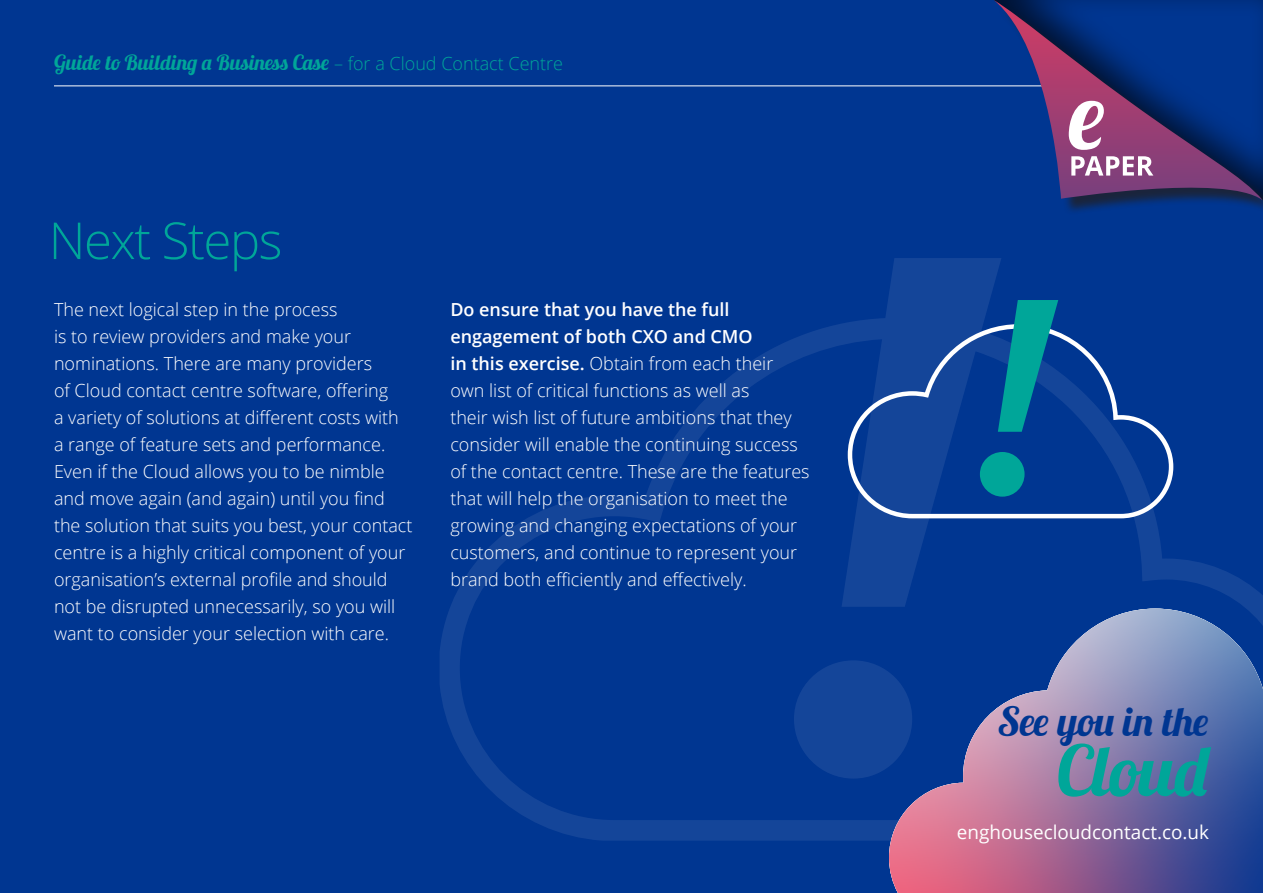
<style>
.page{position:relative;width:1263px;height:893px;background:#003691}
.page>*{position:absolute;margin:0;border:0;box-sizing:border-box;transform-origin:0 0}
.t1{font:70.35px "Lobster 1.3";letter-spacing:-.005em;color:#00a699}
.t2{font:300 51px "Open Sans";letter-spacing:-.03em;color:#00a699}
.t3{font:40.2px "Lobster 1.3";color:#003691}
.t4{font:21px "Lobster 1.3";letter-spacing:.02em;color:#00a699}
.t5{font:18.9px "Open Sans";color:#fff}
.t6{font:300 18px/27px "Open Sans";color:#fff}
.s1{font-family:"Open Sans";font-weight:300;font-size:18px}
.s2{font-weight:600}
</style>
<div class="page">
<svg style="left:440px;top:258px;width:823px;height:583px"></svg>
<div style="left:794px;top:660px;width:118px;height:119px;background:#144599;border-radius:50%"></div>
<svg style="left:889px;top:609px;width:374px;height:284px"></svg>
<svg style="left:845px;top:322px;width:330px;height:199px"></svg>
<svg style="left:980px;top:300px;width:78px;height:197px"></svg>
<hr style="left:54px;top:86px;width:991px;height:1px;background:#fff">
<div style="left:981px;top:0;width:282px;height:203px;background:#003691"></div>
<div style="left:997px;top:4px;width:266px;height:212px;background:#231f20;opacity:.75"></div>
<svg style="left:994px;top:0;width:268px;height:200px"></svg>
<svg style="left:1069px;top:101px;width:35px;height:49px;background:#cfa5be"></svg>
<svg style="left:1071px;top:156px;width:82px;height:20px;background:#c19cba"></svg>
<p class="t4" style="left:54px;top:49px;width:511px">Guide to Building a Business Case <span class="s1">– for a Cloud Contact Centre</span></p>
<p class="t2" style="left:49px;top:206px;width:235px">Next Steps</p>
<p class="t6" style="left:54px;top:295px;width:360px">The next logical step in the process<br>is to review providers and make your nominations. There are many providers<br>of Cloud contact centre software, offering<br>a variety of solutions at different costs with a range of feature sets and performance.<br>Even if the Cloud allows you to be nimble and move again (and again) until you find the solution that suits you best, your contact centre is a highly critical component of your organisation’s external profile and should not be disrupted unnecessarily, so you will want to consider your selection with care.</p>
<p class="t6" style="left:450px;top:295px;width:361px"><span class="s2">Do ensure that you have the full engagement of both CXO and CMO<br>in this exercise.</span> Obtain from each their own list of critical functions as well as<br>their wish list of future ambitions that they consider will enable the continuing success of the contact centre. These are the features that will help the organisation to meet the growing and changing expectations of your customers, and continue to represent your brand both efficiently and effectively.</p>
<p class="t3" style="left:997px;top:696px;width:213px">See you in the</p>
<p class="t1" style="left:1057px;top:726px;width:153px">Cloud</p>
<p class="t5" style="left:957px;top:819px;width:254px">enghousecloudcontact.co.uk</p>
</div>
